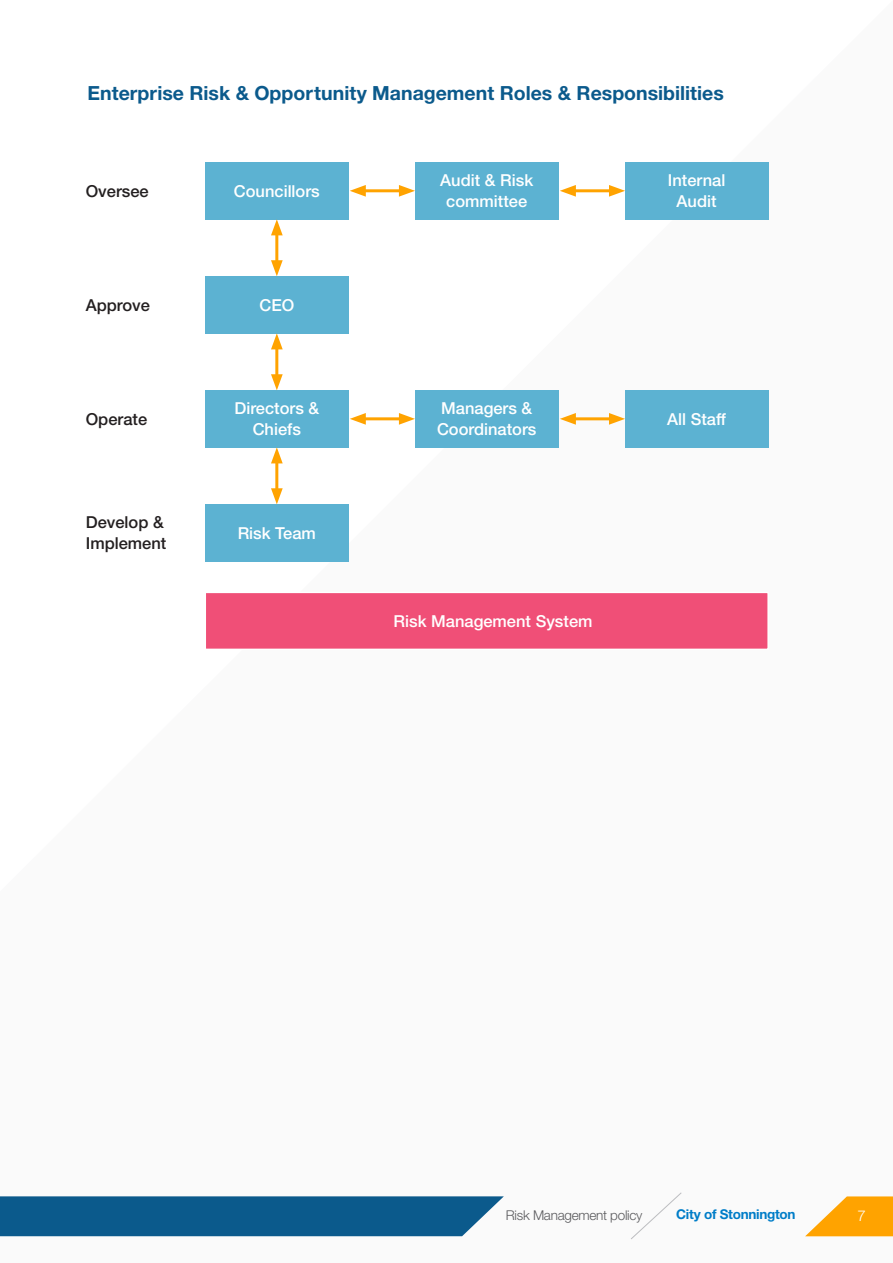
<style>
.page{position:relative;width:893px;height:1263px;background:#fff}
.page>*{position:absolute;margin:0;border:0;box-sizing:border-box;transform-origin:0 0}
.COS_Subhead{font:700 19.5px "Helvetica Neue CE";color:#0b5a8c}
.COS_Table_Bullets{font:500 16.5px/21px "Helvetica Neue LT Std";color:#fff;text-align:center}
.COS_Table_Bullets-2{font:500 16.5px/21px "Helvetica Neue LT Std";color:#231f20}
.t1{font:300 15px "Helvetica Neue CE";color:#fff}
.t2{font:300 13.5px "Helvetica Neue CE";letter-spacing:-.02em;color:#5a5a5d}
.t3{font:700 13.5px "Helvetica Neue CE";letter-spacing:-.02em;color:#007dc8}
</style>
<div class="page">
<svg style="left:631px;top:1192px;width:51px;height:48px"></svg>
<svg style="left:805px;top:1196px;width:88px;height:40px"></svg>
<div style="left:0;top:1196px;width:504px;height:40px;background:#0b5a8c"></div>
<div style="left:205px;top:162px;width:143px;height:57px;background:#5cb2d2"></div>
<div style="left:415px;top:162px;width:143px;height:57px;background:#5cb2d2"></div>
<hr style="left:275px;top:230px;width:3px;height:36px;background:#ffa300">
<svg style="left:271px;top:219px;width:12px;height:16px"></svg>
<svg style="left:271px;top:260px;width:12px;height:16px"></svg>
<hr style="left:360px;top:189px;width:45px;height:3px;background:#ffa300">
<svg style="left:399px;top:185px;width:16px;height:12px"></svg>
<svg style="left:350px;top:185px;width:16px;height:12px"></svg>
<div style="left:625px;top:162px;width:143px;height:57px;background:#5cb2d2"></div>
<hr style="left:570px;top:189px;width:45px;height:3px;background:#ffa300">
<svg style="left:609px;top:185px;width:16px;height:12px"></svg>
<svg style="left:560px;top:185px;width:16px;height:12px"></svg>
<div style="left:205px;top:276px;width:143px;height:57px;background:#5cb2d2"></div>
<div style="left:205px;top:390px;width:143px;height:57px;background:#5cb2d2"></div>
<div style="left:415px;top:390px;width:143px;height:57px;background:#5cb2d2"></div>
<hr style="left:360px;top:417px;width:45px;height:3px;background:#ffa300">
<svg style="left:399px;top:413px;width:16px;height:12px"></svg>
<svg style="left:350px;top:413px;width:16px;height:12px"></svg>
<div style="left:625px;top:390px;width:143px;height:57px;background:#5cb2d2"></div>
<hr style="left:570px;top:417px;width:45px;height:3px;background:#ffa300">
<svg style="left:609px;top:413px;width:16px;height:12px"></svg>
<svg style="left:560px;top:413px;width:16px;height:12px"></svg>
<hr style="left:275px;top:344px;width:3px;height:36px;background:#ffa300">
<svg style="left:271px;top:333px;width:12px;height:16px"></svg>
<svg style="left:271px;top:374px;width:12px;height:16px"></svg>
<div style="left:205px;top:504px;width:143px;height:57px;background:#5cb2d2"></div>
<hr style="left:275px;top:458px;width:3px;height:36px;background:#ffa300">
<svg style="left:271px;top:447px;width:12px;height:16px"></svg>
<svg style="left:271px;top:488px;width:12px;height:16px"></svg>
<div style="left:205px;top:592px;width:564px;height:58px;background:#f04f77;border:2px solid #fff"></div>
<p class="COS_Subhead" style="left:88px;top:81px;width:638px">Enterprise Risk &amp; Opportunity Management Roles &amp; Responsibilities</p>
<p class="COS_Table_Bullets-2" style="left:86px;top:180px;width:64px">Oversee</p>
<p class="COS_Table_Bullets" style="left:234px;top:180px;width:87px">Councillors</p>
<p class="COS_Table_Bullets" style="left:440px;top:170px;width:94px">Audit &amp; Risk committee</p>
<p class="COS_Table_Bullets" style="left:668px;top:170px;width:59px">Internal<br>Audit</p>
<p class="COS_Table_Bullets-2" style="left:86px;top:294px;width:66px">Approve</p>
<p class="COS_Table_Bullets" style="left:259px;top:294px;width:36px">CEO</p>
<p class="COS_Table_Bullets-2" style="left:86px;top:408px;width:63px">Operate</p>
<p class="COS_Table_Bullets" style="left:234px;top:398px;width:86px">Directors &amp;<br>Chiefs</p>
<p class="COS_Table_Bullets" style="left:437px;top:398px;width:101px;text-align:left">Managers &amp;<br>Coordinators</p>
<p class="COS_Table_Bullets" style="left:667px;top:408px;width:61px">All Staff</p>
<p class="COS_Table_Bullets-2" style="left:86px;top:512px;width:82px">Develop &amp;<br>Implement</p>
<p class="COS_Table_Bullets" style="left:238px;top:522px;width:80px">Risk Team</p>
<p class="COS_Table_Bullets" style="left:394px;top:610px;width:200px">Risk Management System</p>
<p class="t2" style="left:506px;top:1207px;width:138px">Risk Management policy</p>
<p class="t3" style="left:676px;top:1206px;width:121px">City of Stonnington</p>
<p class="t1" style="left:858px;top:1206px;width:10px">7</p>
</div>
